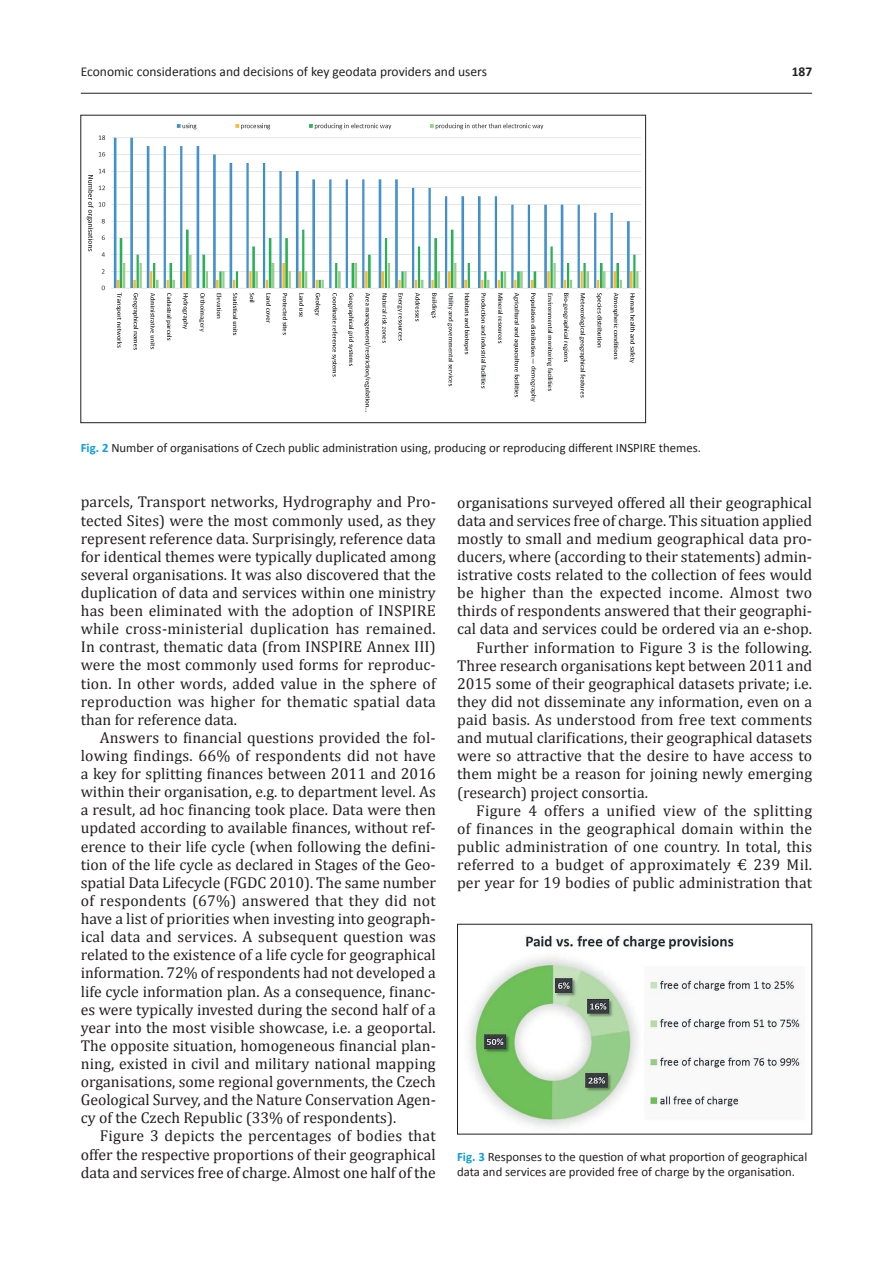
<style>
.page{position:relative;width:893px;height:1263px;background:#fff}
.page>*{position:absolute;margin:0;border:0;box-sizing:border-box;transform-origin:0 0}
.t1{font:15.75px/18.1px "Cambria";color:#231f20;text-align:justify}
.t2{font:15.75px "Cambria";letter-spacing:.02em;color:#231f20}
.t3{font:13.5px "Calibri";color:#231f20}
.t4{font:700 13.5px "Calibri";color:#231f20}
.t5{font:12.75px/15px "Calibri";color:#231f20}
.s1{font-weight:700;color:#109cd9}
</style>
<div class="page">
<hr style="left:81px;top:93px;width:731px;height:1px;background:#231f20">
<img style="left:86px;top:123px;width:555px;height:289px">
<img style="left:469px;top:935px;width:335px;height:193px">
<div style="left:457px;top:924px;width:355px;height:210px;border:1px solid #231f20"></div>
<p class="t3" style="left:81px;top:63px;width:408px">Economic considerations and decisions of key geodata providers and users</p>
<p class="t4" style="left:792px;top:63px;width:22px">187</p>
<p class="t5" style="left:81px;top:440px;width:622px"><span class="s1">Fig. 2</span> Number of organisations of Czech public administration using, producing or reproducing different INSPIRE themes.</p>
<p class="t1" style="left:81px;top:493px;width:357px">parcels, Transport networks, Hydrography and Pro&shy;tected Sites) were the most commonly used, as they represent reference data. Surprisingly, reference data for identical themes were typically duplicated among several organisations. It was also discovered that the duplication of data and services within one ministry has been eliminated with the adoption of INSPIRE while cross-ministerial duplication has remained.<br>In contrast, thematic data (from INSPIRE Annex III) were the most commonly used forms for reproduc&shy;tion. In other words, added value in the sphere of reproduction was higher for thematic spatial data than for reference data.</p>
<p class="t1" style="left:81px;top:728px;width:357px;text-indent:19px">Answers to financial questions provided the fol&shy;lowing findings. 66% of respondents did not have a key for splitting finances between 2011 and 2016 within their organisation, e.g. to department level. As a result, ad hoc financing took place. Data were then updated according to available finances, without ref&shy;erence to their life cycle (when following the defini&shy;tion of the life cycle as declared in Stages of the Geo&shy;spatial Data Lifecycle (FGDC 2010). The same number of respondents (67%) answered that they did not have a list of priorities when investing into geograph&shy;ical data and services. A subsequent question was related to the existence of a life cycle for geographical information. 72% of respondents had not developed a life cycle information plan. As a consequence, financ&shy;es were typically invested during the second half of a year into the most visible showcase, i.e. a geoportal.<br>The opposite situation, homogeneous financial plan&shy;ning, existed in civil and military national mapping organisations, some regional governments, the Czech Geological Survey, and the Nature Conservation Agen&shy;cy of the Czech Republic (33% of respondents).</p>
<p class="t1" style="left:81px;top:1127px;width:357px;text-indent:19px">Figure 3 depicts the percentages of bodies that offer the respective proportions of their geographical data and services free of charge. Almost one half of the</p>
<p class="t1" style="left:457px;top:493px;width:357px">organisations surveyed offered all their geographical</p>
<p class="t1" style="left:457px;top:511px;width:357px">data and services free of charge. This situation applied</p>
<p class="t1" style="left:457px;top:529px;width:356px">mostly to small and medium geographical data pro-</p>
<p class="t1" style="left:457px;top:547px;width:357px">ducers, where (according to their statements) admin-</p>
<p class="t1" style="left:457px;top:566px;width:356px">istrative costs related to the collection of fees would</p>
<p class="t2" style="left:457px;top:584px;width:356px">be higher than the expected income. Almost two</p>
<p class="t1" style="left:457px;top:602px;width:357px">thirds of respondents answered that their geographi-</p>
<p class="t1" style="left:457px;top:620px;width:357px">cal data and services could be ordered via an e-shop.</p>
<p class="t1" style="left:476px;top:638px;width:337px">Further information to Figure 3 is the following.</p>
<p class="t1" style="left:457px;top:656px;width:357px">Three research organisations kept between 2011 and</p>
<p class="t1" style="left:457px;top:674px;width:357px">2015 some of their geographical datasets private; i.e.</p>
<p class="t1" style="left:457px;top:692px;width:357px">they did not disseminate any information, even on a</p>
<p class="t1" style="left:457px;top:710px;width:357px">paid basis. As understood from free text comments</p>
<p class="t1" style="left:457px;top:729px;width:357px">and mutual clarifications, their geographical datasets</p>
<p class="t1" style="left:457px;top:747px;width:356px">were so attractive that the desire to have access to</p>
<p class="t1" style="left:457px;top:765px;width:357px">them might be a reason for joining newly emerging</p>
<p class="t1" style="left:457px;top:783px;width:192px">(research) project consortia.</p>
<p class="t2" style="left:476px;top:801px;width:337px">Figure 4 offers a unified view of the splitting</p>
<p class="t1" style="left:457px;top:819px;width:357px">of finances in the geographical domain within the</p>
<p class="t1" style="left:457px;top:837px;width:357px">public administration of one country. In total, this</p>
<p class="t2" style="left:457px;top:855px;width:356px">referred to a budget of approximately € 239 Mil.</p>
<p class="t1" style="left:457px;top:873px;width:357px">per year for 19 bodies of public administration that</p>
<p class="t5" style="left:457px;top:1150px;width:352px"><span class="s1">Fig. 3</span> Responses to the question of what proportion of geographical data and services are provided free of charge by the organisation.</p>
</div>
